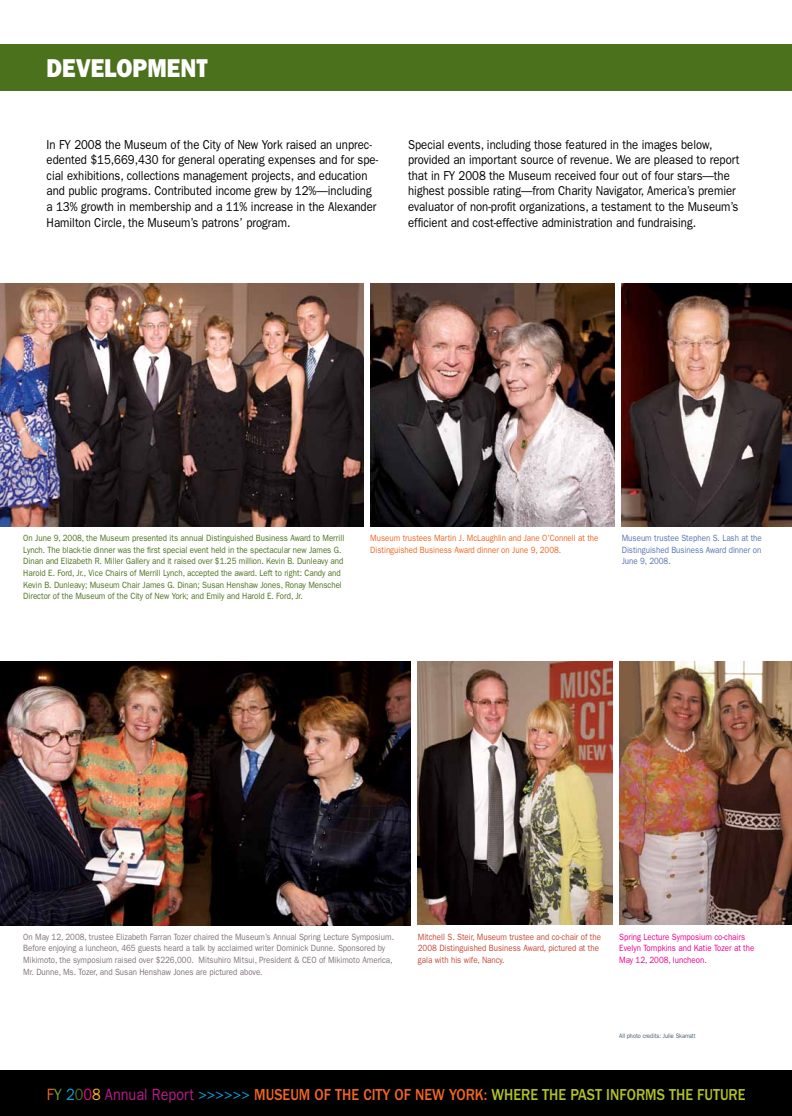
<style>
.page{position:relative;width:792px;height:1116px;background:#fff}
.page>*{position:absolute;margin:0;border:0;box-sizing:border-box;transform-origin:0 0}
.t1{font:800 25.9px "Franklin Gothic";color:#fff;scale:.88 1}
.t2{font:500 16.4px "Franklin Gothic";color:#b2c225;scale:.88 1}
.t3{font:13px/15.5px "Franklin Gothic";color:#000;scale:.88 1}
.t4{font:9.1px/11.7px "Franklin Gothic";color:#4b711d;scale:.88 1}
.t5{font:9.1px/11.7px "Franklin Gothic";color:#80727b;scale:.88 1}
.t6{font:9.1px/11.7px "Franklin Gothic";color:#c74837;scale:.88 1}
.t7{font:9.1px/11.7px "Franklin Gothic";color:#f26522;scale:.88 1}
.t8{font:9.1px/11.7px "Franklin Gothic";color:#ec008c;scale:.88 1}
.t9{font:9.1px/11.7px "Franklin Gothic";color:#5873b1;text-align:justify;scale:.88 1}
.t10{font:6.5px "Franklin Gothic";color:#425a69;scale:.88 1}
.s1{font-weight:400;color:#f26522}
.s2{font-weight:400;color:#78a22f}
.s3{font-weight:400;color:#00a6de}
.s4{font-weight:400;color:#4b711d}
.s5{font-weight:400;color:#ec008c}
.s6{font-weight:400;color:#fcaf17}
.s7{font-weight:400;color:#bd1a8d}
.s8{font-weight:400;color:#00aeef}
.s9{color:#f26522}
</style>
<div class="page">
<div style="left:0;top:44px;width:792px;height:47px;background:#4b711d"></div>
<img style="left:0;top:283px;width:364px;height:243px">
<img style="left:370px;top:283px;width:244px;height:243px">
<img style="left:622px;top:283px;width:170px;height:243px">
<img style="left:0;top:661px;width:410px;height:264px">
<img style="left:418px;top:661px;width:194px;height:264px">
<img style="left:619px;top:661px;width:173px;height:264px">
<div style="left:0;top:1071px;width:792px;height:45px;background:#000"></div>
<h1 class="t1" style="left:47px;top:53px;width:185px">DEVELOPMENT</h1>
<p class="t3" style="left:47px;top:136px;width:378px">In FY 2008 the Museum of the City of New York raised an unprec&shy;edented $15,669,430 for general operating expenses and for spe&shy;cial exhibitions, collections management projects, and education and public programs. Contributed income grew by 12%—including a 13% growth in membership and a 11% increase in the Alexander Hamilton Circle, the Museum’s patrons’ program.</p>
<p class="t3" style="left:408px;top:136px;width:378px">Special events, including those featured in the images below, provided an important source of revenue. We are pleased to report that in FY 2008 the Museum received four out of four stars—the highest possible rating—from Charity Navigator, America’s premier evaluator of non-profit organizations, a testament to the Museum’s efficient and cost-effective administration and fundraising.</p>
<p class="t4" style="left:23px;top:532px;width:366px">On June 9, 2008, the Museum presented its annual Distinguished Business Award to Merrill Lynch. The black-tie dinner was the first special event held in the spectacular new James G.<br>Dinan and Elizabeth R. Miller Gallery and it raised over $1.25 million. Kevin B. Dunleavy and Harold E. Ford, Jr., Vice Chairs of Merrill Lynch, accepted the award. Left to right: Candy and Kevin B. Dunleavy; Museum Chair James G. Dinan; Susan Henshaw Jones, Ronay Menschel Director of the Museum of the City of New York; and Emily and Harold E. Ford, Jr.</p>
<p class="t7" style="left:370px;top:532px;width:261px">Museum trustees Martin J. McLaughlin and Jane O’Connell at the<br>Distinguished Business Award dinner on June 9, 2008.</p>
<p class="t9" style="left:622px;top:532px;width:161px">Museum trustee Stephen S. Lash at the Distinguished Business Award dinner on June 9, 2008.</p>
<p class="t5" style="left:23px;top:930px;width:423px">On May 12, 2008, trustee Elizabeth Farran Tozer chaired the Museum’s Annual Spring Lecture Symposium.<br>Before enjoying a luncheon, 465 guests heard a talk by acclaimed writer Dominick Dunne. Sponsored by Mikimoto, the symposium raised over $226,000. Mitsuhiro Mitsui, President &amp; CEO of Mikimoto America, Mr. Dunne, Ms. Tozer, and Susan Henshaw Jones are pictured above.</p>
<p class="t6" style="left:418px;top:930px;width:210px">Mitchell S. Steir, Museum trustee and co-chair of the<br>2008 Distinguished Business Award, pictured at the gala with his wife, Nancy.</p>
<p class="t8" style="left:619px;top:930px;width:155px">Spring Lecture Symposium co-chairs<br>Evelyn Tompkins and Katie Tozer at the<br>May 12, 2008, luncheon.</p>
<p class="t10" style="left:619px;top:1032px;width:88px">All photo credits: Julie Skarratt</p>
<p class="t2" style="left:47px;top:1085px;width:796px"><span class="s1">F</span><span class="s2">Y</span> <span class="s3">2</span><span class="s4">0</span><span class="s5">0</span><span class="s6">8</span> <span class="s7">Annual Report</span> <span class="s8">&gt;&gt;&gt;&gt;&gt;&gt;</span> <span class="s9">MUSEUM OF THE CITY OF NEW YORK:</span> WHERE THE PAST INFORMS THE FUTURE</p>
</div>
